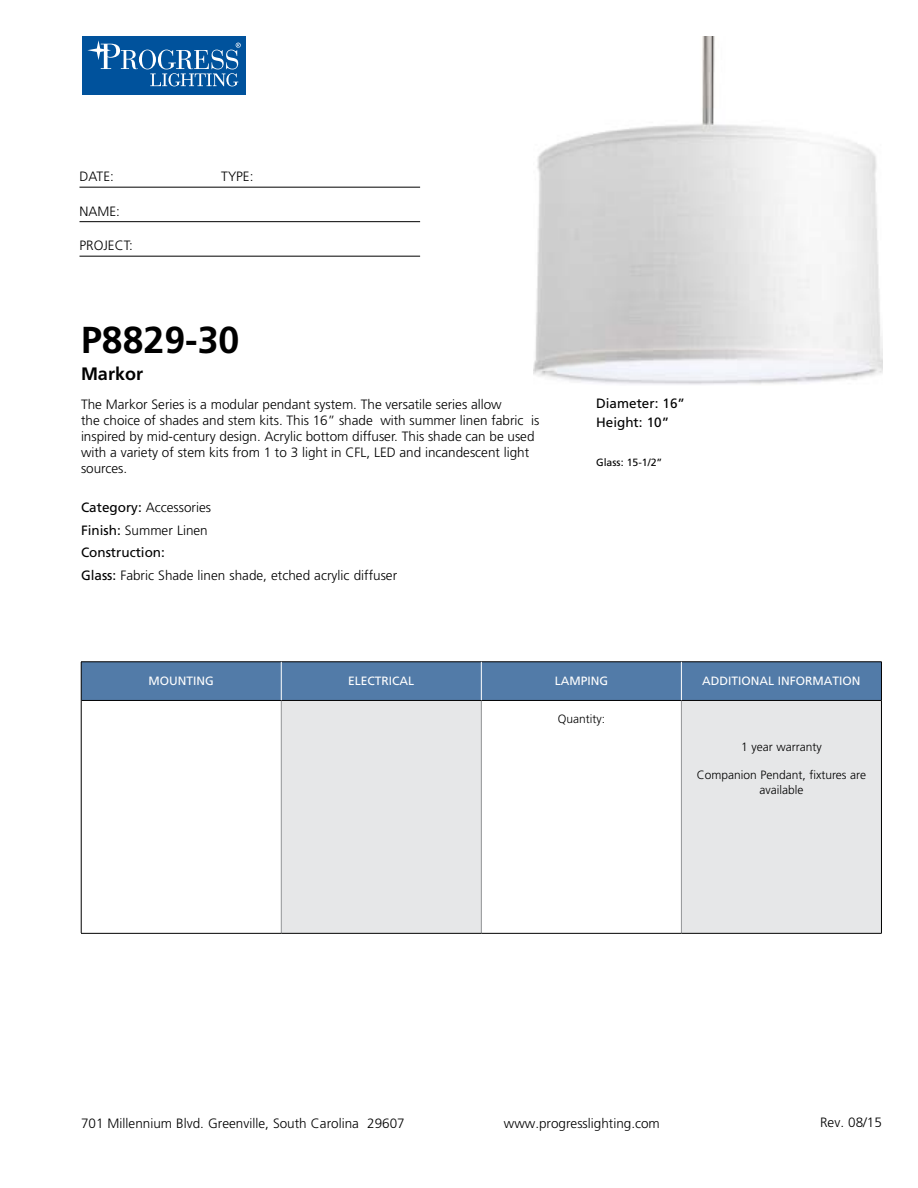
<style>
.page{position:relative;width:918px;height:1188px;background:#fff}
.page>*{position:absolute;margin:0;border:0;box-sizing:border-box;transform-origin:0 0}
.t1{font:700 37.5px "Frutiger";color:#000}
.t2{font:700 18px "Frutiger";color:#000}
.t3{font:300 13.5px/16.2px "Frutiger";color:#000}
.t4{font:13.5px/19.5px "Frutiger";color:#000}
.t5{font:300 12px/15px "Frutiger";color:#000;text-align:center}
.t6{font:12px "Frutiger";color:#fff}
.t7{font:10.5px "Frutiger";color:#000}
.s1{font-weight:400}
</style>
<div class="page">
<div style="left:82px;top:36px;width:164px;height:59px;background:#00529c"></div>
<svg style="left:139px;top:50px;width:17px;height:19px"></svg>
<div style="left:142px;top:50px;width:11px;height:19px;background:#00529c;border-radius:50%"></div>
<svg style="left:87px;top:40px;width:51px;height:29px"></svg>
<svg style="left:150px;top:43px;width:91px;height:43px"></svg>
<hr style="left:80px;top:187px;width:340px;height:1px;background:#000">
<hr style="left:80px;top:221px;width:340px;height:1px;background:#000">
<hr style="left:80px;top:256px;width:340px;height:1px;background:#000">
<div style="left:82px;top:663px;width:799px;height:37px;background:#527ba8"></div>
<div style="left:281px;top:700px;width:200px;height:233px;background:#e6e7e8"></div>
<div style="left:681px;top:700px;width:200px;height:233px;background:#e6e7e8"></div>
<hr style="left:281px;top:701px;width:1px;height:232px;background:#939598">
<hr style="left:481px;top:701px;width:1px;height:232px;background:#939598">
<hr style="left:681px;top:701px;width:1px;height:232px;background:#939598">
<hr style="left:81px;top:700px;width:200px;height:1px;background:#000">
<hr style="left:281px;top:700px;width:200px;height:1px;background:#000">
<hr style="left:481px;top:700px;width:200px;height:1px;background:#000">
<hr style="left:681px;top:700px;width:200px;height:1px;background:#000">
<hr style="left:81px;top:933px;width:200px;height:1px;background:#000">
<hr style="left:281px;top:933px;width:200px;height:1px;background:#000">
<hr style="left:481px;top:933px;width:200px;height:1px;background:#000">
<hr style="left:681px;top:933px;width:201px;height:1px;background:#000">
<hr style="left:81px;top:662px;width:200px;height:1px;background:#000">
<hr style="left:81px;top:662px;width:1px;height:38px;background:#000">
<hr style="left:281px;top:662px;width:200px;height:1px;background:#000">
<hr style="left:481px;top:662px;width:200px;height:1px;background:#000">
<hr style="left:681px;top:662px;width:201px;height:1px;background:#000">
<hr style="left:881px;top:662px;width:1px;height:38px;background:#000">
<hr style="left:81px;top:700px;width:1px;height:233px;background:#000">
<hr style="left:881px;top:700px;width:1px;height:233px;background:#000">
<hr style="left:281px;top:662px;width:1px;height:38px;background:#fff">
<hr style="left:681px;top:662px;width:1px;height:38px;background:#fff">
<hr style="left:481px;top:662px;width:1px;height:38px;background:#fff">
<img style="left:533px;top:36px;width:349px;height:349px">
<p class="t3" style="left:80px;top:169px;width:36px">DATE:</p>
<p class="t3" style="left:221px;top:169px;width:34px">TYPE:</p>
<p class="t3" style="left:80px;top:203px;width:42px">NAME:</p>
<p class="t3" style="left:80px;top:238px;width:55px">PROJECT:</p>
<h1 class="t1" style="left:81px;top:318px;width:160px">P8829-30</h1>
<h2 class="t2" style="left:81px;top:364px;width:64px">Markor</h2>
<p class="t3" style="left:81px;top:396px;width:460px">The Markor Series is a modular pendant system. The versatile series allow<br>the choice of shades and stem kits. This 16” shade with summer linen fabric is inspired by mid-century design. Acrylic bottom diffuser. This shade can be used with a variety of stem kits from 1 to 3 light in CFL, LED and incandescent light sources.</p>
<p class="t3" style="left:81px;top:496px;width:318px;line-height:22.5px"><span class="s1">Category:</span> Accessories<br><span class="s1">Finish:</span> Summer Linen<br><span class="s1">Construction:<br>Glass:</span> Fabric Shade linen shade, etched acrylic diffuser</p>
<p class="t4" style="left:596px;top:393px;width:90px">Diameter: 16”<br>Height: 10”</p>
<p class="t7" style="left:596px;top:457px;width:68px">Glass: 15-1/2”</p>
<p class="t6" style="left:149px;top:673px;width:67px">MOUNTING</p>
<p class="t6" style="left:348px;top:673px;width:68px">ELECTRICAL</p>
<p class="t6" style="left:555px;top:673px;width:55px">LAMPING</p>
<p class="t6" style="left:702px;top:673px;width:160px">ADDITIONAL INFORMATION</p>
<p class="t5" style="left:558px;top:712px;width:49px">Quantity:</p>
<p class="t5" style="left:741px;top:739px;width:82px">1 year warranty</p>
<p class="t5" style="left:697px;top:767px;width:171px">Companion Pendant, fixtures are available</p>
<p class="t3" style="left:81px;top:1115px;width:325px">701 Millennium Blvd. Greenville, South Carolina 29607</p>
<p class="t3" style="left:504px;top:1115px;width:158px">www.progresslighting.com</p>
<p class="t3" style="left:820px;top:1114px;width:63px">Rev. 08/15</p>
</div>
